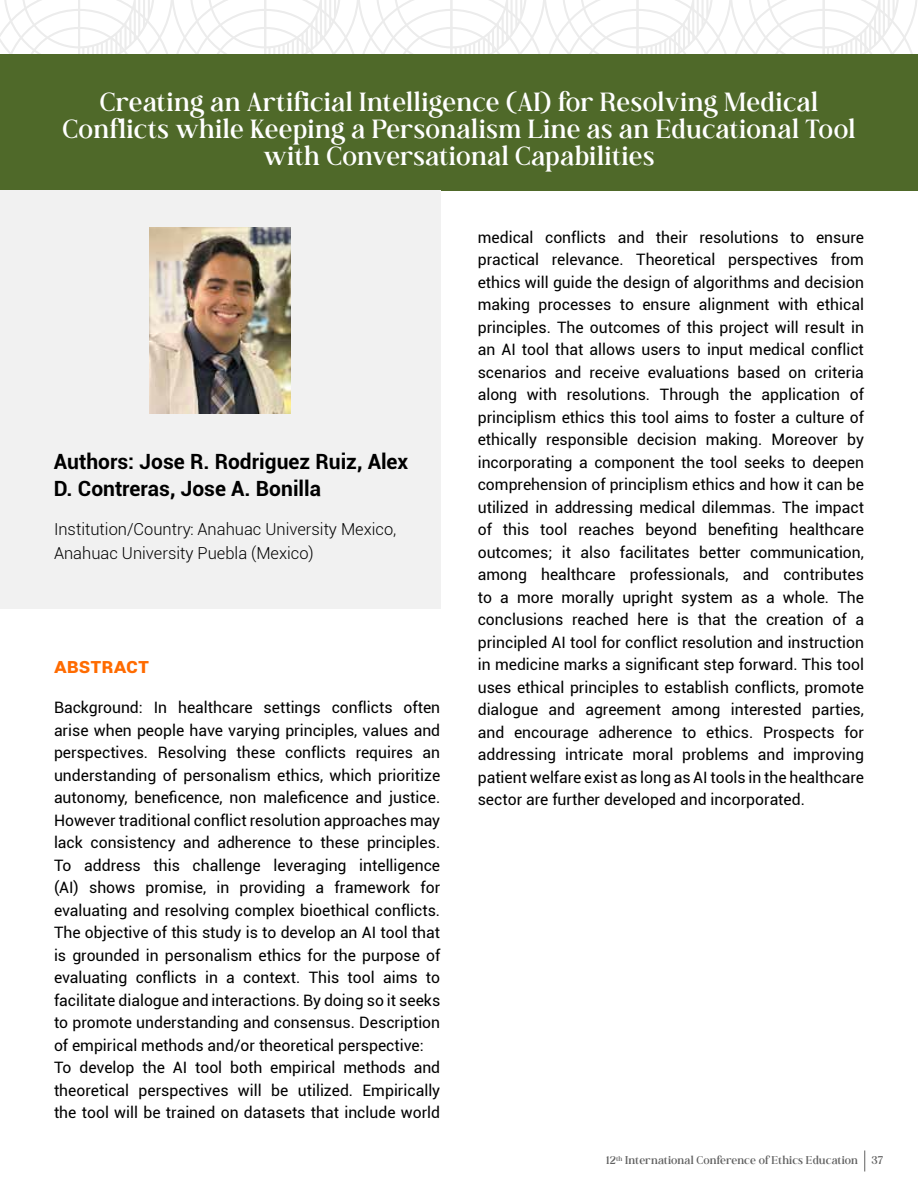
<style>
.page{position:relative;width:918px;height:1188px;background:#fff}
.page>*{position:absolute;margin:0;border:0;box-sizing:border-box;transform-origin:0 0}
.t1{font:21px/27px "Andine";letter-spacing:.025em;color:#fff;text-align:center}
.t2{font:700 21px/27px "Roboto";color:#000}
.t3{font:700 21px "Roboto";color:#ff6b00}
.t4{font:300 16.5px/24px "Roboto";color:#000}
.t5{font:15.75px/22.5px "Roboto";color:#000}
.t6{font:9px "Andine";letter-spacing:.015em;color:#606060}
</style>
<div class="page">
<svg style="left:0;top:0;width:917px;height:54px"></svg>
<div style="left:0;top:54px;width:918px;height:136px;background:#4f6929"></div>
<svg style="left:864px;top:1150px;width:1px;height:22px"></svg>
<div style="left:0;top:190px;width:440px;height:419px;background:#f1f1f1"></div>
<img style="left:149px;top:227px;width:142px;height:186px">
<h1 class="t1" style="left:62px;top:87px;width:795px">Creating an Artificial Intelligence (AI) for Resolving Medical<br>Conflicts while Keeping a Personalism Line as an Educational Tool with Conversational Capabilities</h1>
<h1 class="t2" style="left:54px;top:447px;width:356px">Authors: Jose R. Rodriguez Ruiz, Alex<br>D. Contreras, Jose A. Bonilla</h1>
<p class="t4" style="left:54px;top:516px;width:344px">Institution/Country: Anahuac University Mexico,<br>Anahuac University Puebla (Mexico)</p>
<h1 class="t3" style="left:54px;top:650px;width:97px">Abstract</h1>
<p class="t5" style="left:54px;top:696px;width:388px">Background: In healthcare settings conflicts often arise when people have varying principles, values and perspectives. Resolving these conflicts requires an understanding of personalism ethics, which prioritize autonomy, beneficence, non maleficence and justice.<br>However traditional conflict resolution approaches may lack consistency and adherence to these principles.<br>To address this challenge leveraging intelligence (AI) shows promise, in providing a framework for evaluating and resolving complex bioethical conflicts.<br>The objective of this study is to develop an AI tool that is grounded in personalism ethics for the purpose of evaluating conflicts in a context. This tool aims to facilitate dialogue and interactions. By doing so it seeks to promote understanding and consensus. Description of empirical methods and/or theoretical perspective:<br>To develop the AI tool both empirical methods and theoretical perspectives will be utilized. Empirically the tool will be trained on datasets that include world</p>
<p class="t5" style="left:478px;top:225px;width:388px;text-align:justify">medical conflicts and their resolutions to ensure practical relevance. Theoretical perspectives from ethics will guide the design of algorithms and decision making processes to ensure alignment with ethical principles. The outcomes of this project will result in an AI tool that allows users to input medical conflict scenarios and receive evaluations based on criteria along with resolutions. Through the application of principlism ethics this tool aims to foster a culture of ethically responsible decision making. Moreover by incorporating a component the tool seeks to deepen comprehension of principlism ethics and how it can be utilized in addressing medical dilemmas. The impact of this tool reaches beyond benefiting healthcare outcomes; it also facilitates better communication, among healthcare professionals, and contributes to a more morally upright system as a whole. The conclusions reached here is that the creation of a principled AI tool for conflict resolution and instruction in medicine marks a significant step forward. This tool uses ethical principles to establish conflicts, promote dialogue and agreement among interested parties, and encourage adherence to ethics. Prospects for addressing intricate moral problems and improving patient welfare exist as long as AI tools in the healthcare sector are further developed and incorporated.</p>
<p class="t6" style="left:606px;top:1152px;width:253px">12<sup>th</sup> International Conference of Ethics Education</p>
<p class="t6" style="left:872px;top:1152px;width:13px">37</p>
</div>
